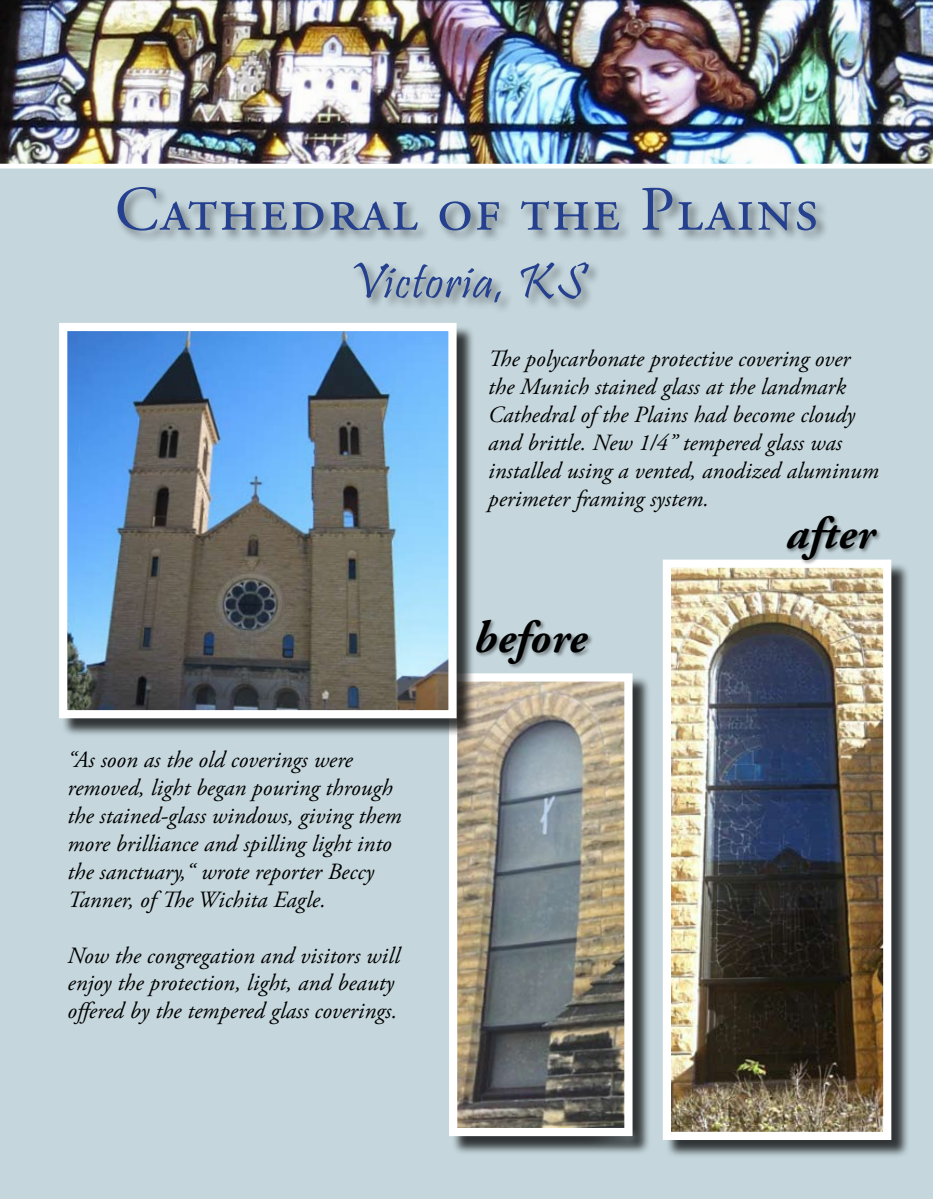
<style>
.page{position:relative;width:933px;height:1199px;background:#fff}
.page>*{position:absolute;margin:0;border:0;box-sizing:border-box;transform-origin:0 0}
.t1{font:63px "Adobe Garamond Pro";letter-spacing:.03em;color:#25408f}
.t2{font:51px "Pristina";letter-spacing:.03em;color:#25408f}
.t3{font:italic 700 45px "Adobe Garamond Pro";letter-spacing:.01em;color:#000}
.t4{font:italic 23.25px/27.9px "Adobe Garamond Pro";letter-spacing:.005em;color:#000}
</style>
<div class="page">
<div style="left:0;top:0;width:932px;height:1199px;background:#c5d7dd"></div>
<hr style="left:932px;top:0;width:1px;height:1199px;background:#3f7b8f">
<img style="left:0;top:0;width:932px;height:164px">
<hr style="left:0;top:164px;width:932px;height:4px;background:#fff">
<div style="left:115px;top:184px;width:713px;height:131px;background:#000;opacity:.5"></div>
<div style="left:451px;top:676px;width:200px;height:478px;background:#000;opacity:.75"></div>
<img style="left:458px;top:682px;width:165px;height:445px">
<div style="left:449px;top:673px;width:183px;height:463px;border:8px solid #fff"></div>
<div style="left:664px;top:562px;width:245px;height:596px;background:#000;opacity:.75"></div>
<img style="left:671px;top:568px;width:210px;height:563px">
<div style="left:662px;top:559px;width:228px;height:581px;border:8px solid #fff"></div>
<div style="left:474px;top:618px;width:119px;height:51px;background:#000;opacity:.42"></div>
<div style="left:784px;top:514px;width:97px;height:51px;background:#000;opacity:.42"></div>
<div style="left:61px;top:325px;width:414px;height:412px;background:#000;opacity:.75"></div>
<img style="left:68px;top:332px;width:379px;height:377px">
<div style="left:59px;top:323px;width:397px;height:395px;border:8px solid #fff"></div>
<h1 class="t1" style="left:115px;top:172px;width:704px">Cathedral of the Plains</h1>
<h2 class="t2" style="left:348px;top:253px;width:237px">Victoria, KS</h2>
<p class="t4" style="left:488px;top:345px;width:392px">The polycarbonate protective covering over the Munich stained glass at the landmark Cathedral of the Plains had become cloudy and brittle. New 1/4” tempered glass was installed using a vented, anodized aluminum perimeter framing system.</p>
<p class="t4" style="left:67px;top:746px;width:335px">“As soon as the old coverings were removed, light began pouring through the stained-glass windows, giving them more brilliance and spilling light into the sanctuary,“ wrote reporter Beccy Tanner, of The Wichita Eagle.</p>
<p class="t4" style="left:67px;top:942px;width:333px">Now the congregation and visitors will enjoy the protection, light, and beauty offered by the tempered glass coverings.</p>
<h3 class="t3" style="left:473px;top:612px;width:114px">before</h3>
<h3 class="t3" style="left:785px;top:508px;width:90px">after</h3>
</div>
